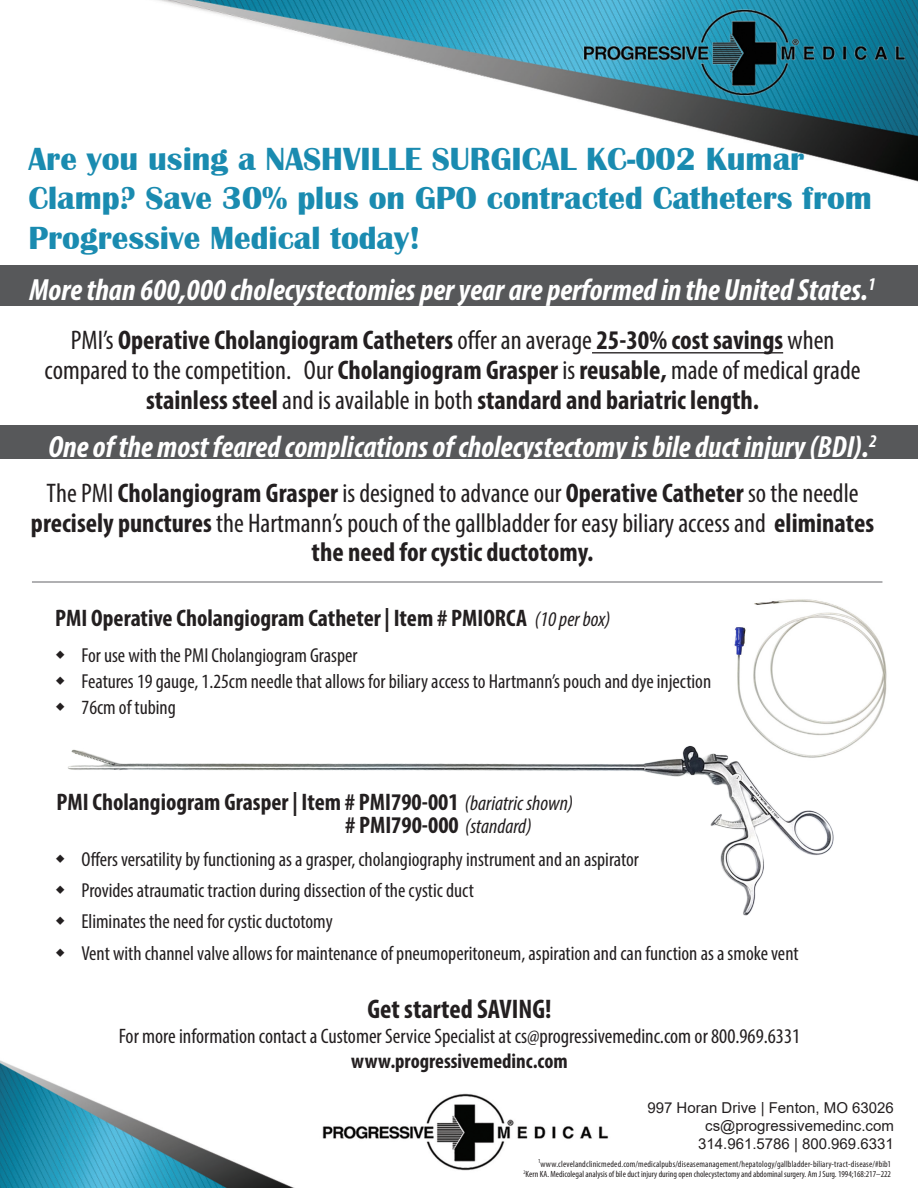
<style>
.page{position:relative;width:918px;height:1188px;background:#fff}
.page>*{position:absolute;margin:0;border:0;box-sizing:border-box;transform-origin:0 0}
.Paragraph_Style_3{font:700 33px/39.6px "Britannic";color:#1a8bb0}
.Paragraph_Style_3-2{font:italic 700 condensed 30.75px "Myriad Pro";color:#fff}
.Paragraph_Style_3-3{font:700 condensed 27px/30px "Myriad Pro";color:#231f20;text-align:center}
.Paragraph_Style_3-4{font:condensed 27px/29.4px "Myriad Pro";color:#231f20;text-align:center}
.t1{font:700 condensed 24px "Myriad Pro";color:#231f20}
.t2{font:condensed 21px/25.2px "Myriad Pro";color:#231f20;text-align:center}
.t3{font:condensed 20.25px "Myriad Pro";color:#231f20}
.t4{font:15px/18px "Arial";color:#231f20;text-align:right}
.t5{font:condensed 9px/10.8px "Myriad Pro";letter-spacing:.015em;color:#231f20;text-align:right}
.s1{font-weight:400}
.s2{font-weight:700}
.s3{font-weight:400;font-style:italic;font-size:21px}
</style>
<div class="page">
<img style="left:734px;top:599px;width:153px;height:145px">
<div style="left:0;top:426px;width:918px;height:33px;background:#57585a"></div>
<div style="left:0;top:266px;width:918px;height:40px;background:#57585a"></div>
<img style="left:157px;top:0;width:761px;height:182px">
<img style="left:0;top:1060px;width:295px;height:128px">
<img style="left:322px;top:1093px;width:287px;height:78px">
<img style="left:579px;top:0;width:337px;height:106px">
<hr style="left:32px;top:582px;width:850px;height:1px;background:#636366">
<img style="left:68px;top:667px;width:785px;height:249px">
<hr style="left:592px;top:352px;width:191px;height:1px;background:#231f20">
<p class="Paragraph_Style_3" style="left:28px;top:139px;width:845px">Are you using a NASHVILLE SURGICAL KC-002 Kumar<br>Clamp? Save 30% plus on GPO contracted Catheters from<br>Progressive Medical today!</p>
<p class="Paragraph_Style_3-2" style="left:29px;top:271px;width:848px">More than 600,000 cholecystectomies per year are performed in the United States.<sup>1</sup></p>
<p class="Paragraph_Style_3-3" style="left:45px;top:324px;width:818px"><span class="s1">PMI’s</span> Operative Cholangiogram Catheters <span class="s1">offer an average</span> 25-30% cost savings <span class="s1">when compared to the competition. Our</span> Cholangiogram Grasper <span class="s1">is</span> reusable, <span class="s1">made of medical grade </span>stainless steel <span class="s1">and is available in both</span> standard and bariatric length.</p>
<p class="Paragraph_Style_3-2" style="left:48px;top:428px;width:830px">One of the most feared complications of cholecystectomy is bile duct injury (BDI).<sup>2</sup></p>
<p class="Paragraph_Style_3-4" style="left:31px;top:479px;width:845px">The PMI <span class="s2">Cholangiogram Grasper</span> is designed to advance our <span class="s2">Operative Catheter</span> so the needle <span class="s2">precisely punctures</span> the Hartmann’s pouch of the gallbladder for easy biliary access and <span class="s2">eliminates the need for cystic ductotomy.</span></p>
<p class="t1" style="left:55px;top:604px;width:557px">PMI Operative Cholangiogram Catheter | Item # PMIORCA <span class="s3">(10 per box)</span></p>
<p class="t3" style="left:82px;top:643px;width:278px">For use with the PMI Cholangiogram Grasper</p>
<p class="t3" style="left:82px;top:669px;width:631px">Features 19 gauge, 1.25cm needle that allows for biliary access to Hartmann’s pouch and dye injection</p>
<p class="t3" style="left:82px;top:695px;width:96px">76cm of tubing</p>
<p class="t1" style="left:56px;top:787px;width:518px">PMI Cholangiogram Grasper | Item # PMI790-001 <span class="s3">(bariatric shown)</span></p>
<p class="t3" style="left:81px;top:847px;width:559px">Offers versatility by functioning as a grasper, cholangiography instrument and an aspirator</p>
<p class="t3" style="left:81px;top:879px;width:394px">Provides atraumatic traction during dissection of the cystic duct</p>
<p class="t3" style="left:81px;top:910px;width:253px">Eliminates the need for cystic ductotomy</p>
<p class="t3" style="left:81px;top:941px;width:719px">Vent with channel valve allows for maintenance of pneumoperitoneum, aspiration and can function as a smoke vent</p>
<p class="t1" style="left:345px;top:810px;width:188px"># PMI790-000 <span class="s3">(standard)</span></p>
<p class="Paragraph_Style_3-3" style="left:368px;top:993px;width:186px">Get started SAVING!</p>
<p class="t2" style="left:119px;top:1023px;width:683px">For more information contact a Customer Service Specialist at cs@progressivemedinc.com or 800.969.6331 <span class="s2">www.progressivemedinc.com</span></p>
<p class="t4" style="left:647px;top:1099px;width:248px">997 Horan Drive | Fenton, MO 63026 cs@progressivemedinc.com<br>314.961.5786 | 800.969.6331</p>
<p class="t5" style="left:524px;top:1158px;width:369px"><sup>1</sup>www.clevelandclinicmeded.com/medicalpubs/diseasemanagement/hepatology/gallbladder-biliary-tract-disease/#bib1<br><sup>2</sup>Kern KA. Medicolegal analysis of bile duct injury during open cholecystectomy and abdominal surgery. Am J Surg. 1994;168:217–222</p>
</div>
